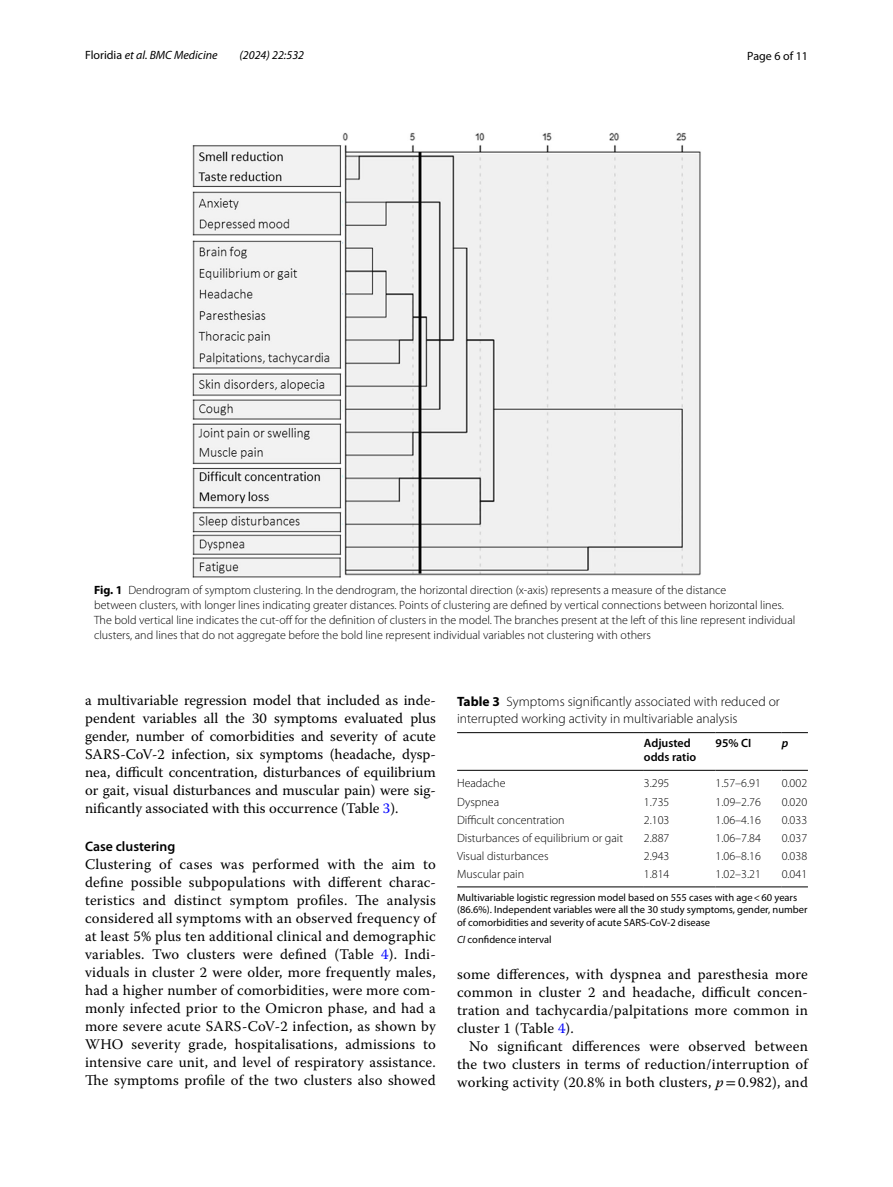
<style>
.page{position:relative;width:893px;height:1187px;background:#fff}
.page>*{position:absolute;margin:0;border:0;box-sizing:border-box;transform-origin:0 0}
.t1{font:14.7px/18px "Warnock Pro";letter-spacing:.015em;color:#000;text-align:justify}
.t2{font:600 13.8px "Myriad Pro";color:#000}
.t3{font:300 13.5px/16.5px "Myriad Pro";color:#000}
.t4{font:300 12px/15px "Myriad Pro";color:#000}
.t5{font:italic 12px "Myriad Pro";color:#000}
.t6{font:600 12px/13.5px "Myriad Pro";color:#000}
.t7{font:12px "Myriad Pro";color:#000}
.t8{font:italic 600 12px "Myriad Pro";color:#000}
.t9{font:10.5px/12.8px "Myriad Pro";color:#000}
.s1{font-style:normal}
.s2{font-weight:700}
.s3{color:#00f}
.s4{font-style:italic}
.s5{font-family:"STIX"}
</style>
<div class="page">
<img style="left:192px;top:133px;width:509px;height:445px">
<hr style="left:457px;top:732px;width:187px;height:1px;background:#000">
<hr style="left:457px;top:770px;width:187px;height:1px;background:#000">
<hr style="left:644px;top:732px;width:72px;height:1px;background:#000">
<hr style="left:644px;top:770px;width:72px;height:1px;background:#000">
<hr style="left:716px;top:732px;width:66px;height:1px;background:#000">
<hr style="left:716px;top:770px;width:66px;height:1px;background:#000">
<svg style="left:782px;top:732px;width:26px;height:1px"></svg>
<svg style="left:782px;top:770px;width:26px;height:1px"></svg>
<hr style="left:457px;top:886px;width:187px;height:1px;background:#000">
<hr style="left:644px;top:886px;width:72px;height:1px;background:#000">
<hr style="left:716px;top:886px;width:66px;height:1px;background:#000">
<svg style="left:782px;top:886px;width:26px;height:1px"></svg>
<p class="t5" style="left:85px;top:48px;width:134px"><span class="s1">Floridia</span> et al. BMC Medicine</p>
<p class="t5" style="left:239px;top:48px;width:66px">(2024) 22:532</p>
<p class="t7" style="left:747px;top:48px;width:62px">Page 6 of 11</p>
<p class="t4" style="left:94px;top:582px;width:703px"><span class="s2">Fig. 1</span> Dendrogram of symptom clustering. In the dendrogram, the horizontal direction (x-axis) represents a measure of the distance<br>between clusters, with longer lines indicating greater distances. Points of clustering are defined by vertical connections between horizontal lines.<br>The bold vertical line indicates the cut-off for the definition of clusters in the model. The branches present at the left of this line represent individual clusters, and lines that do not aggregate before the bold line represent individual variables not clustering with others</p>
<p class="t1" style="left:85px;top:691px;width:352px">a multivariable regression model that included as inde&shy;pendent variables all the 30 symptoms evaluated plus gender, number of comorbidities and severity of acute SARS-CoV-2 infection, six symptoms (headache, dysp&shy;nea, difficult concentration, disturbances of equilibrium or gait, visual disturbances and muscular pain) were sig&shy;nificantly associated with this occurrence (Table <span class="s3">3</span>).</p>
<p class="t2" style="left:85px;top:837px;width:92px">Case clustering</p>
<p class="t1" style="left:85px;top:854px;width:352px">Clustering of cases was performed with the aim to define possible subpopulations with different charac&shy;teristics and distinct symptom profiles. The analysis considered all symptoms with an observed frequency of at least 5% plus ten additional clinical and demographic variables. Two clusters were defined (Table <span class="s3">4</span>). Indi&shy;viduals in cluster 2 were older, more frequently males, had a higher number of comorbidities, were more com&shy;monly infected prior to the Omicron phase, and had a more severe acute SARS-CoV-2 infection, as shown by WHO severity grade, hospitalisations, admissions to intensive care unit, and level of respiratory assistance.<br>The symptoms profile of the two clusters also showed</p>
<p class="t3" style="left:457px;top:693px;width:324px"><span class="s2">Table 3</span> Symptoms significantly associated with reduced or interrupted working activity in multivariable analysis</p>
<p class="t6" style="left:644px;top:736px;width:54px">Adjusted odds ratio</p>
<p class="t6" style="left:716px;top:736px;width:37px">95% CI</p>
<p class="t8" style="left:782px;top:735px;width:8px">p</p>
<p class="t4" style="left:457px;top:776px;width:50px">Headache</p>
<p class="t4" style="left:644px;top:776px;width:27px">3.295</p>
<p class="t4" style="left:716px;top:776px;width:47px">1.57–6.91</p>
<p class="t4" style="left:782px;top:776px;width:27px">0.002</p>
<p class="t4" style="left:457px;top:794px;width:44px">Dyspnea</p>
<p class="t4" style="left:644px;top:794px;width:27px">1.735</p>
<p class="t4" style="left:716px;top:794px;width:47px">1.09–2.76</p>
<p class="t4" style="left:782px;top:794px;width:27px">0.020</p>
<p class="t4" style="left:457px;top:812px;width:109px">Difficult concentration</p>
<p class="t4" style="left:644px;top:812px;width:27px">2.103</p>
<p class="t4" style="left:716px;top:812px;width:47px">1.06–4.16</p>
<p class="t4" style="left:782px;top:812px;width:27px">0.033</p>
<p class="t4" style="left:457px;top:830px;width:167px">Disturbances of equilibrium or gait</p>
<p class="t4" style="left:644px;top:830px;width:27px">2.887</p>
<p class="t4" style="left:716px;top:830px;width:47px">1.06–7.84</p>
<p class="t4" style="left:782px;top:830px;width:27px">0.037</p>
<p class="t4" style="left:457px;top:848px;width:93px">Visual disturbances</p>
<p class="t4" style="left:644px;top:848px;width:27px">2.943</p>
<p class="t4" style="left:716px;top:848px;width:47px">1.06–8.16</p>
<p class="t4" style="left:782px;top:848px;width:27px">0.038</p>
<p class="t4" style="left:457px;top:867px;width:69px">Muscular pain</p>
<p class="t4" style="left:644px;top:867px;width:27px">1.814</p>
<p class="t4" style="left:716px;top:867px;width:47px">1.02–3.21</p>
<p class="t4" style="left:782px;top:867px;width:27px">0.041</p>
<p class="t9" style="left:457px;top:890px;width:352px">Multivariable logistic regression model based on 555 cases with age&lt;60 years (86.6%). Independent variables were all the 30 study symptoms, gender, number of comorbidities and severity of acute SARS-CoV-2 disease</p>
<p class="t9" style="left:457px;top:932px;width:96px"><span class="s4">CI</span> confidence interval</p>
<p class="t1" style="left:457px;top:964px;width:352px">some differences, with dyspnea and paresthesia more common in cluster 2 and headache, difficult concen&shy;tration and tachycardia/palpitations more common in cluster 1 (Table <span class="s3">4</span>).</p>
<p class="t1" style="left:457px;top:1036px;width:352px;text-indent:12px">No significant differences were observed between the two clusters in terms of reduction/interruption of working activity (20.8% in both clusters, <span class="s4">p</span><span class="s5">=</span>0.982), and</p>
</div>
